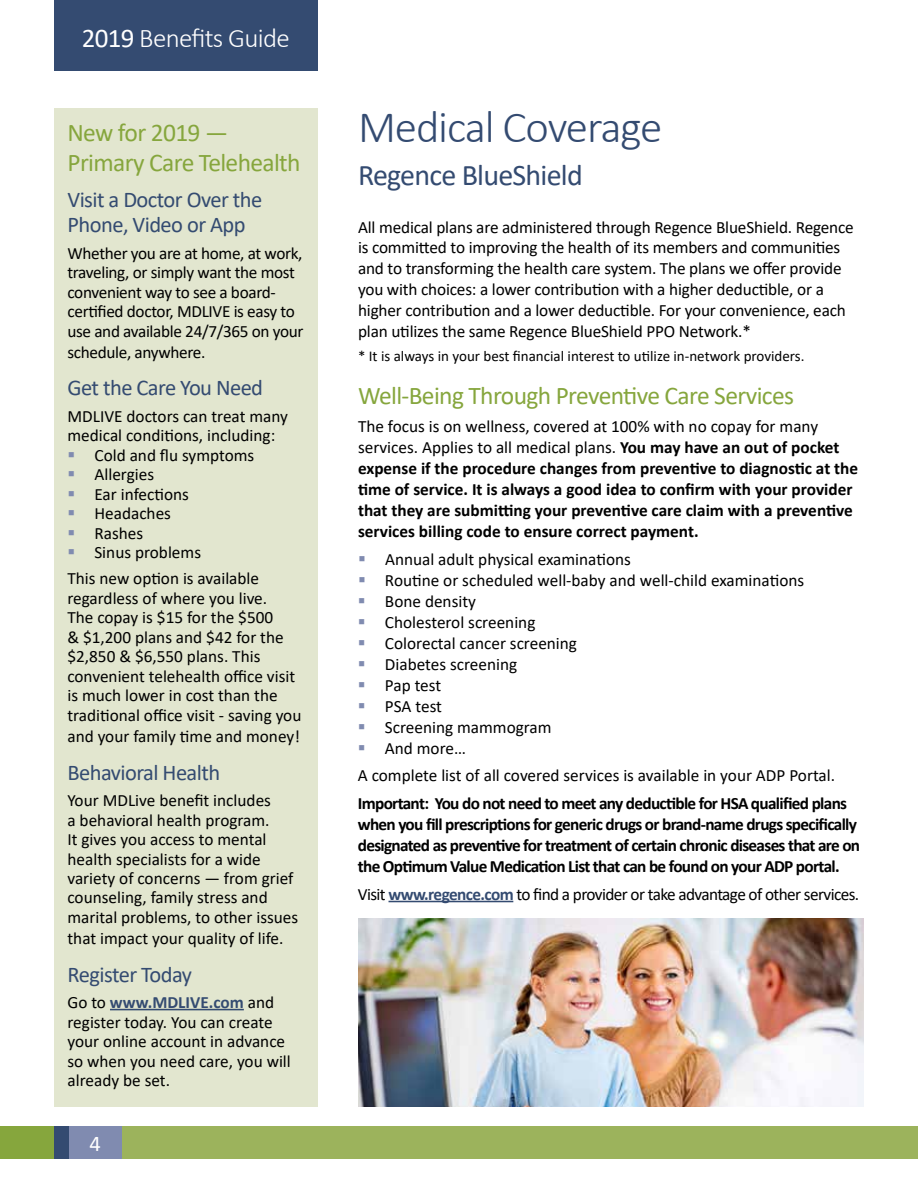
<style>
.page{position:relative;width:918px;height:1188px;background:#fff}
.page>*{position:absolute;margin:0;border:0;box-sizing:border-box;transform-origin:0 0}
.t1{font:300 45px "Calibri";letter-spacing:-.025em;color:#344b71}
.t2{font:30px "Calibri";letter-spacing:-.025em;color:#344b71}
.t3{font:300 27px "Calibri";letter-spacing:-.025em;color:#fff}
.t4{font:25.5px/30px "Calibri";letter-spacing:-.025em;color:#86a63d}
.t5{font:22.5px/25.5px "Calibri";letter-spacing:-.025em;color:#344b71}
.t6{font:22.5px "Calibri";color:#fff}
.t7{font:17.25px/19.6px "Calibri";letter-spacing:-.005em;color:#000}
.t8{font:700 17.25px/21px "Calibri";color:#000}
.t9{font:700 17.25px/21px "Calibri";letter-spacing:-.04em;color:#000}
.t10{font:17.25px "Calibri";letter-spacing:-.035em;color:#000}
.t11{font:15px "Calibri";color:#000}
.s1{font-weight:400}
.s2{color:#808bb0}
.s3{font-weight:700;color:#344b71}
</style>
<div class="page">
<div style="left:54px;top:0;width:264px;height:71px;background:#344b71"></div>
<div style="left:0;top:1126px;width:918px;height:33px;background:#9cb35c"></div>
<div style="left:68px;top:1126px;width:54px;height:33px;background:#808bb0"></div>
<div style="left:54px;top:1126px;width:14px;height:33px;background:#344b71"></div>
<div style="left:0;top:1126px;width:54px;height:33px;background:#86a63d"></div>
<hr style="left:389px;top:901px;width:124px;height:1px;background:#344b71">
<img style="left:358px;top:918px;width:506px;height:189px">
<div style="left:54px;top:108px;width:264px;height:999px;background:#e2e6cf"></div>
<hr style="left:110px;top:1009px;width:134px;height:1px;background:#344b71">
<h3 class="t3" style="left:82px;top:21px;width:209px"><span class="s1">2019</span> Benefits Guide</h3>
<h3 class="t4" style="left:68px;top:117px;width:235px">New for 2019 —<br>Primary Care Telehealth</h3>
<h3 class="t5" style="left:68px;top:186px;width:196px">Visit a Doctor Over the<br>Phone, Video or App</h3>
<p class="t7" style="left:68px;top:243px;width:238px">Whether you are at home, at work, traveling, or simply want the most convenient way to see a board&shy;certified doctor, MDLIVE is easy to use and available 24/7/365 on your schedule, anywhere.</p>
<h3 class="t5" style="left:68px;top:375px;width:197px">Get the Care You Need</h3>
<p class="t7" style="left:68px;top:406px;width:222px">MDLIVE doctors can treat many medical conditions, including:</p>
<p class="t7" style="left:68px;top:445px;width:188px"><span class="s2">▪</span> Cold and flu symptoms</p>
<p class="t7" style="left:67px;top:464px;width:88px"><span class="s2">▪</span> Allergies</p>
<p class="t7" style="left:67px;top:484px;width:123px"><span class="s2">▪</span> Ear infections</p>
<p class="t7" style="left:67px;top:503px;width:105px"><span class="s2">▪</span> Headaches</p>
<p class="t7" style="left:67px;top:523px;width:77px"><span class="s2">▪</span> Rashes</p>
<p class="t7" style="left:67px;top:539px;width:193px;line-height:26.2px"><span class="s2">▪</span> Sinus problems<br>This new option is available</p>
<p class="t7" style="left:67px;top:588px;width:236px">regardless of where you live.<br>The copay is $15 for the $500<br>&amp; $1,200 plans and $42 for the $2,850 &amp; $6,550 plans. This convenient telehealth office visit is much lower in cost than the traditional office visit - saving you and your family time and money!</p>
<h3 class="t5" style="left:68px;top:759px;width:154px">Behavioral Health</h3>
<p class="t7" style="left:68px;top:790px;width:232px">Your MDLive benefit includes<br>a behavioral health program.<br>It gives you access to mental health specialists for a wide variety of concerns — from grief counseling, family stress and marital problems, to other issues that impact your quality of life.</p>
<h3 class="t5" style="left:68px;top:961px;width:126px">Register Today</h3>
<p class="t7" style="left:68px;top:992px;width:225px">Go to <span class="s3">www.MDLIVE.com</span> and register today. You can create your online account in advance so when you need care, you will already be set.</p>
<h3 class="t6" style="left:89px;top:1128px;width:13px">4</h3>
<h1 class="t1" style="left:358px;top:99px;width:306px">Medical Coverage</h1>
<h2 class="t2" style="left:358px;top:154px;width:226px">Regence BlueShield</h2>
<p class="t7" style="left:358px;top:216px;width:497px;line-height:21px">All medical plans are administered through Regence BlueShield. Regence is committed to improving the health of its members and communities and to transforming the health care system. The plans we offer provide you with choices: a lower contribution with a higher deductible, or a higher contribution and a lower deductible. For your convenience, each plan utilizes the same Regence BlueShield PPO Network.*</p>
<p class="t11" style="left:358px;top:345px;width:448px">* It is always in your best financial interest to utilize in-network providers.</p>
<h3 class="t4" style="left:358px;top:380px;width:438px">Well-Being Through Preventive Care Services</h3>
<p class="t8" style="left:358px;top:415px;width:502px"><span class="s1">The focus is on wellness, covered at 100% with no copay for many services. Applies to all medical plans.</span> You may have an out of pocket expense if the procedure changes from preventive to diagnostic at the time of service. It is always a good idea to confirm with your provider that they are submitting your preventive care claim with a preventive services billing code to ensure correct payment.</p>
<p class="t7" style="left:358px;top:549px;width:274px"><span class="s2">▪</span> Annual adult physical examinations</p>
<p class="t7" style="left:358px;top:570px;width:448px"><span class="s2">▪</span> Routine or scheduled well-baby and well-child examinations</p>
<p class="t7" style="left:358px;top:591px;width:120px"><span class="s2">▪</span> Bone density</p>
<p class="t7" style="left:358px;top:612px;width:179px"><span class="s2">▪</span> Cholesterol screening</p>
<p class="t7" style="left:358px;top:633px;width:221px"><span class="s2">▪</span> Colorectal cancer screening</p>
<p class="t7" style="left:358px;top:654px;width:161px"><span class="s2">▪</span> Diabetes screening</p>
<p class="t7" style="left:358px;top:675px;width:85px"><span class="s2">▪</span> Pap test</p>
<p class="t7" style="left:358px;top:696px;width:86px"><span class="s2">▪</span> PSA test</p>
<p class="t7" style="left:358px;top:717px;width:195px"><span class="s2">▪</span> Screening mammogram</p>
<p class="t7" style="left:358px;top:734px;width:479px;line-height:27.8px"><span class="s2">▪</span> And more…<br>A complete list of all covered services is available in your ADP Portal.</p>
<p class="t9" style="left:358px;top:792px;width:504px">Important: You do not need to meet any deductible for HSA qualified plans when you fill prescriptions for generic drugs or brand-name drugs specifically designated as preventive for treatment of certain chronic diseases that are on the Optimum Value Medication List that can be found on your ADP portal.</p>
<p class="t10" style="left:358px;top:882px;width:503px">Visit <span class="s3">www.regence.com</span> to find a provider or take advantage of other services.</p>
</div>
